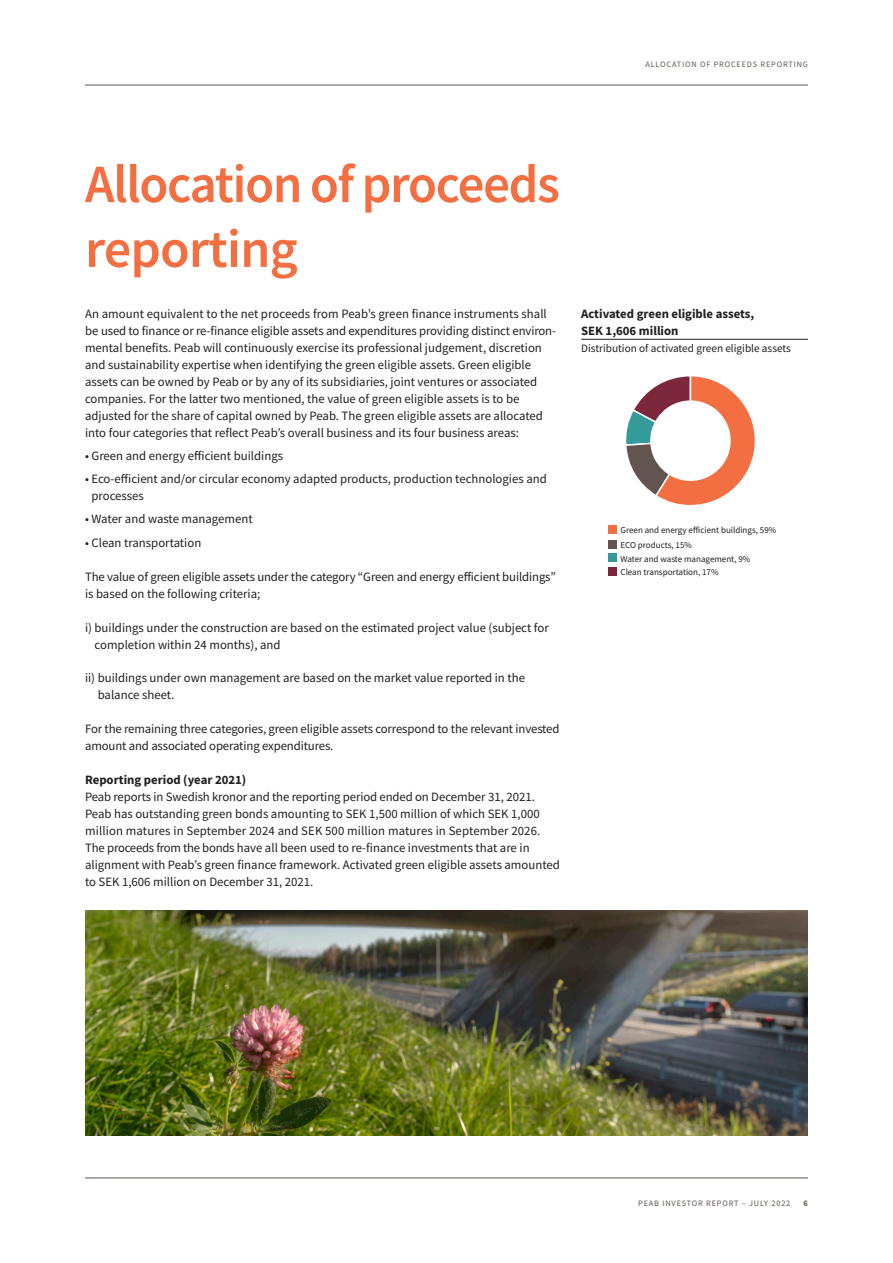
<style>
.page{position:relative;width:893px;height:1263px;background:#fff}
.page>*{position:absolute;margin:0;border:0;box-sizing:border-box;transform-origin:0 0}
.RUBRIK_36pt_20{font:600 54px/64.8px "Source Sans Pro";letter-spacing:-.025em;color:#f36f42}
.BRÖDTEXT_20{font:12.75px/17px "Source Sans Pro";color:#231f20}
.DIAGRAMRUBRIK_20{font:700 12.75px/17px "Source Sans Pro";color:#231f20}
.Heading_3_Alt{font:700 12.75px "Source Sans Pro";color:#231f20}
.First_Paragraph_Alt{font:11.25px "Source Sans Pro";color:#231f20}
.t1{font:9px "Source Sans Pro";color:#231f20}
.t2{font:8.25px "Source Sans Pro";letter-spacing:.1em;color:#62544e}
.t3{font:700 8.25px "Source Sans Pro";color:#62544e}
</style>
<div class="page">
<hr style="left:85px;top:1178px;width:723px;height:1px;background:#62544e">
<hr style="left:85px;top:85px;width:723px;height:1px;background:#62544e">
<hr style="left:581px;top:339px;width:227px;height:1px;background:#231f20">
<div style="left:608px;top:525px;width:9px;height:8px;background:#f36f42"></div>
<div style="left:608px;top:540px;width:9px;height:8px;background:#62544e"></div>
<div style="left:608px;top:553px;width:9px;height:9px;background:#359a9a"></div>
<div style="left:608px;top:567px;width:9px;height:8px;background:#7d273c"></div>
<svg style="left:626px;top:376px;width:129px;height:129px"></svg>
<div style="left:650px;top:400px;width:81px;height:81px;background:#fff;border-radius:50%"></div>
<img style="left:85px;top:910px;width:723px;height:225px">
<p class="t2" style="left:645px;top:59px;width:164px">ALLOCATION OF PROCEEDS REPORTING</p>
<p class="RUBRIK_36pt_20" style="left:85px;top:151px;width:476px">Allocation of proceeds reporting</p>
<p class="BRÖDTEXT_20" style="left:85px;top:305px;width:473px">An amount equivalent to the net proceeds from Peab’s green finance instruments shall be used to finance or re-finance eligible assets and expenditures providing distinct environ&shy;mental benefits. Peab will continuously exercise its professional judgement, discretion and sustainability expertise when identifying the green eligible assets. Green eligible assets can be owned by Peab or by any of its subsidiaries, joint ventures or associated companies. For the latter two mentioned, the value of green eligible assets is to be adjusted for the share of capital owned by Peab. The green eligible assets are allocated into four categories that reflect Peab’s overall business and its four business areas:</p>
<p class="BRÖDTEXT_20" style="left:85px;top:447px;width:200px">• Green and energy efficient buildings</p>
<p class="BRÖDTEXT_20" style="left:91px;top:470px;width:457px;text-indent:-6px">• Eco-efficient and/or circular economy adapted products, production technologies and processes</p>
<p class="BRÖDTEXT_20" style="left:85px;top:511px;width:169px">• Water and waste management</p>
<p class="BRÖDTEXT_20" style="left:85px;top:534px;width:118px">• Clean transportation</p>
<p class="BRÖDTEXT_20" style="left:85px;top:568px;width:472px">The value of green eligible assets under the category “Green and energy efficient buildings” is based on the following criteria;</p>
<p class="BRÖDTEXT_20" style="left:95px;top:619px;width:456px;text-indent:-10px">i) buildings under the construction are based on the estimated project value (subject for completion within 24 months), and</p>
<p class="BRÖDTEXT_20" style="left:98px;top:670px;width:429px;text-indent:-13px">ii) buildings under own management are based on the market value reported in the balance sheet.</p>
<p class="BRÖDTEXT_20" style="left:85px;top:720px;width:476px">For the remaining three categories, green eligible assets correspond to the relevant invested amount and associated operating expenditures.</p>
<p class="Heading_3_Alt" style="left:85px;top:771px;width:163px">Reporting period (year 2021)</p>
<p class="BRÖDTEXT_20" style="left:85px;top:788px;width:476px">Peab reports in Swedish kronor and the reporting period ended on December 31, 2021.<br>Peab has outstanding green bonds amounting to SEK 1,500 million of which SEK 1,000 million matures in September 2024 and SEK 500 million matures in September 2026.<br>The proceeds from the bonds have all been used to re-finance investments that are in alignment with Peab’s green finance framework. Activated green eligible assets amounted to SEK 1,606 million on December 31, 2021.</p>
<p class="DIAGRAMRUBRIK_20" style="left:581px;top:305px;width:175px">Activated green eligible assets,<br>SEK 1,606 million</p>
<p class="First_Paragraph_Alt" style="left:581px;top:341px;width:211px">Distribution of activated green eligible assets</p>
<p class="t1" style="left:620px;top:525px;width:157px">Green and energy efficient buildings, 59%</p>
<p class="t1" style="left:620px;top:540px;width:73px">ECO products, 15%</p>
<p class="t1" style="left:620px;top:553px;width:131px">Water and waste management, 9%</p>
<p class="t1" style="left:620px;top:567px;width:99px">Clean transportation, 17%</p>
<p class="t2" style="left:638px;top:1198px;width:154px">PEAB INVESTOR REPORT – JULY 2022</p>
<p class="t3" style="left:804px;top:1198px;width:6px">6</p>
</div>
